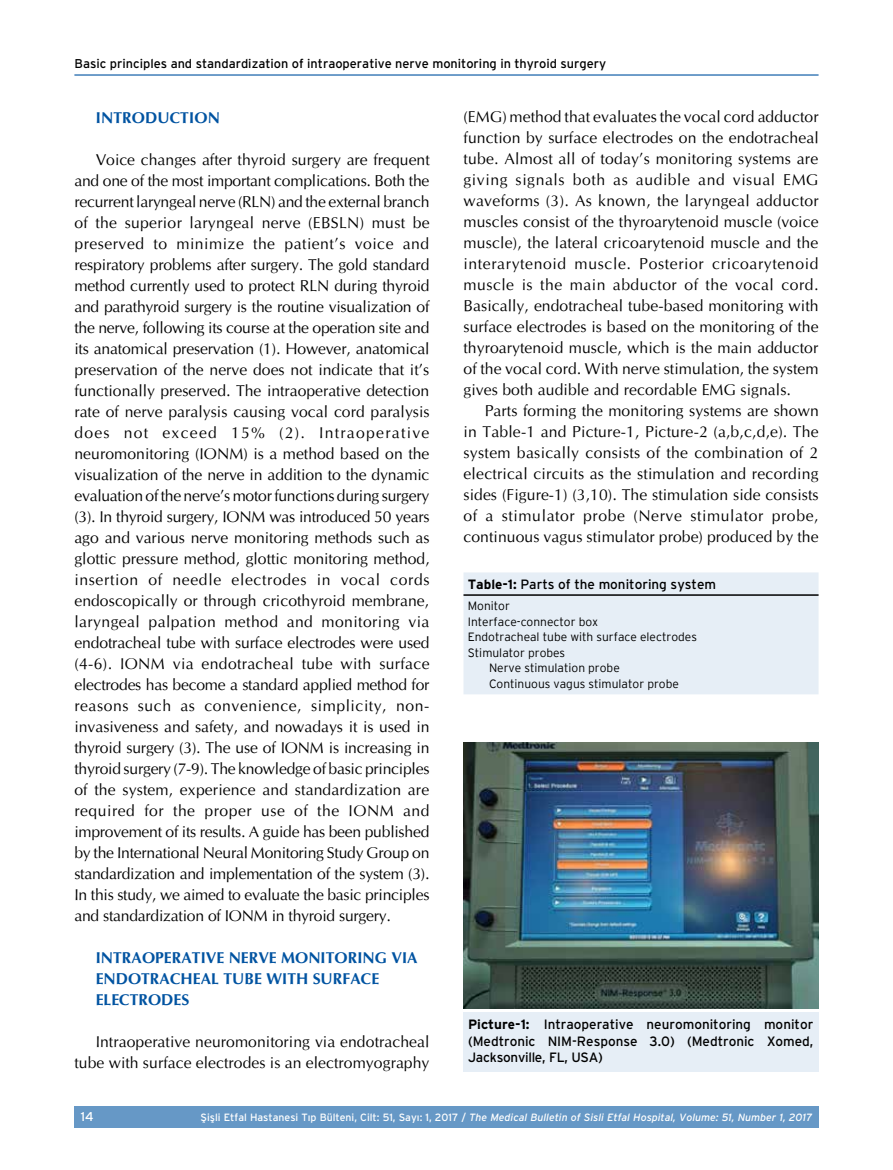
<style>
.page{position:relative;width:893px;height:1170px;background:#fff}
.page>*{position:absolute;margin:0;border:0;box-sizing:border-box;transform-origin:0 0}
.t1{font:15.75px/21px "Optima";letter-spacing:.005em;color:#000;text-align:justify}
.t2{font:700 15.75px/21px "Optima";color:#0053a1}
.t3{font:13.5px/16.5px "Interstate";letter-spacing:-.005em;color:#000;text-align:justify}
.t4{font:12.75px "Interstate";color:#000}
.t5{font:12.75px "Interstate";color:#fff}
.t6{font:300 12px "Interstate";color:#000}
.t7{font:italic 10.5px "Interstate";color:#fff}
.s1{font-weight:700}
.s2{font-style:normal}
</style>
<div class="page">
<div style="left:74px;top:1106px;width:745px;height:21px;background:#6698c6"></div>
<hr style="left:74px;top:74px;width:745px;height:2px;background:#0053a1">
<div style="left:463px;top:1011px;width:356px;height:60px;background:#e6eef6"></div>
<img style="left:463px;top:742px;width:356px;height:266px">
<div style="left:463px;top:572px;width:356px;height:122px;background:#e6eef6"></div>
<hr style="left:463px;top:594px;width:356px;height:1px;background:#000">
<p class="t4" style="left:74px;top:57px;width:533px">Basic principles and standardization of intraoperative nerve monitoring in thyroid surgery</p>
<p class="t2" style="left:96px;top:106px;width:126px">INTRODUCTION</p>
<p class="t1" style="left:74px;top:149px;width:357px;text-indent:21px">Voice changes after thyroid surgery are frequent and one of the most important complications. Both the recurrent laryngeal nerve (RLN) and the external branch of the superior laryngeal nerve (EBSLN) must be preserved to minimize the patient’s voice and respiratory problems after surgery. The gold standard method currently used to protect RLN during thyroid and parathyroid surgery is the routine visualization of the nerve, following its course at the operation site and its anatomical preservation (1). However, anatomical preservation of the nerve does not indicate that it’s functionally preserved. The intraoperative detection rate of nerve paralysis causing vocal cord paralysis does not exceed 15% (2). Intraoperative neuromonitoring (IONM) is a method based on the visualization of the nerve in addition to the dynamic evaluation of the nerve’s motor functions during surgery (3). In thyroid surgery, IONM was introduced 50 years ago and various nerve monitoring methods such as glottic pressure method, glottic monitoring method, insertion of needle electrodes in vocal cords endoscopically or through cricothyroid membrane, laryngeal palpation method and monitoring via endotracheal tube with surface electrodes were used (4-6). IONM via endotracheal tube with surface electrodes has become a standard applied method for reasons such as convenience, simplicity, non&shy;invasiveness and safety, and nowadays it is used in thyroid surgery (3). The use of IONM is increasing in thyroid surgery (7-9). The knowledge of basic principles of the system, experience and standardization are required for the proper use of the IONM and improvement of its results. A guide has been published by the International Neural Monitoring Study Group on standardization and implementation of the system (3).<br>In this study, we aimed to evaluate the basic principles and standardization of IONM in thyroid surgery.</p>
<p class="t2" style="left:96px;top:946px;width:324px">INTRAOPERATIVE NERVE MONITORING VIA<br>ENDOTRACHEAL TUBE WITH SURFACE<br>ELECTRODES</p>
<p class="t1" style="left:74px;top:1030px;width:357px;text-align:right">Intraoperative neuromonitoring via endotracheal tube with surface electrodes is an electromyography</p>
<p class="t1" style="left:463px;top:106px;width:357px">(EMG) method that evaluates the vocal cord adductor function by surface electrodes on the endotracheal tube. Almost all of today’s monitoring systems are giving signals both as audible and visual EMG waveforms (3). As known, the laryngeal adductor muscles consist of the thyroarytenoid muscle (voice muscle), the lateral cricoarytenoid muscle and the interarytenoid muscle. Posterior cricoarytenoid muscle is the main abductor of the vocal cord.<br>Basically, endotracheal tube-based monitoring with surface electrodes is based on the monitoring of the thyroarytenoid muscle, which is the main adductor of the vocal cord. With nerve stimulation, the system gives both audible and recordable EMG signals.</p>
<p class="t1" style="left:463px;top:400px;width:357px;text-indent:21px">Parts forming the monitoring systems are shown in Table-1 and Picture-1, Picture-2 (a,b,c,d,e). The system basically consists of the combination of 2 electrical circuits as the stimulation and recording sides (Figure-1) (3,10). The stimulation side consists of a stimulator probe (Nerve stimulator probe, continuous vagus stimulator probe) produced by the</p>
<p class="t3" style="left:468px;top:575px;width:250px"><span class="s1">Table-1:</span> Parts of the monitoring system</p>
<p class="t6" style="left:468px;top:599px;width:44px">Monitor</p>
<p class="t6" style="left:468px;top:614px;width:132px">Interface-connector box</p>
<p class="t6" style="left:468px;top:630px;width:231px">Endotracheal tube with surface electrodes</p>
<p class="t6" style="left:468px;top:645px;width:99px">Stimulator probes</p>
<p class="t6" style="left:489px;top:661px;width:132px">Nerve stimulation probe</p>
<p class="t6" style="left:489px;top:676px;width:191px">Continuous vagus stimulator probe</p>
<p class="t3" style="left:468px;top:1016px;width:347px"><span class="s1">Picture-1:</span> Intraoperative neuromonitoring monitor (Medtronic NIM-Response 3.0) (Medtronic Xomed, Jacksonville, FL, USA)</p>
<p class="t5" style="left:81px;top:1108px;width:14px">14</p>
<p class="t7" style="left:201px;top:1110px;width:613px"><span class="s2">Şişli Etfal Hastanesi T›p Bülteni, Cilt: 51, Say›: 1, 2017 /</span> The Medical Bulletin of Sisli Etfal Hospital, Volume: 51, Number 1, 2017</p>
</div>
